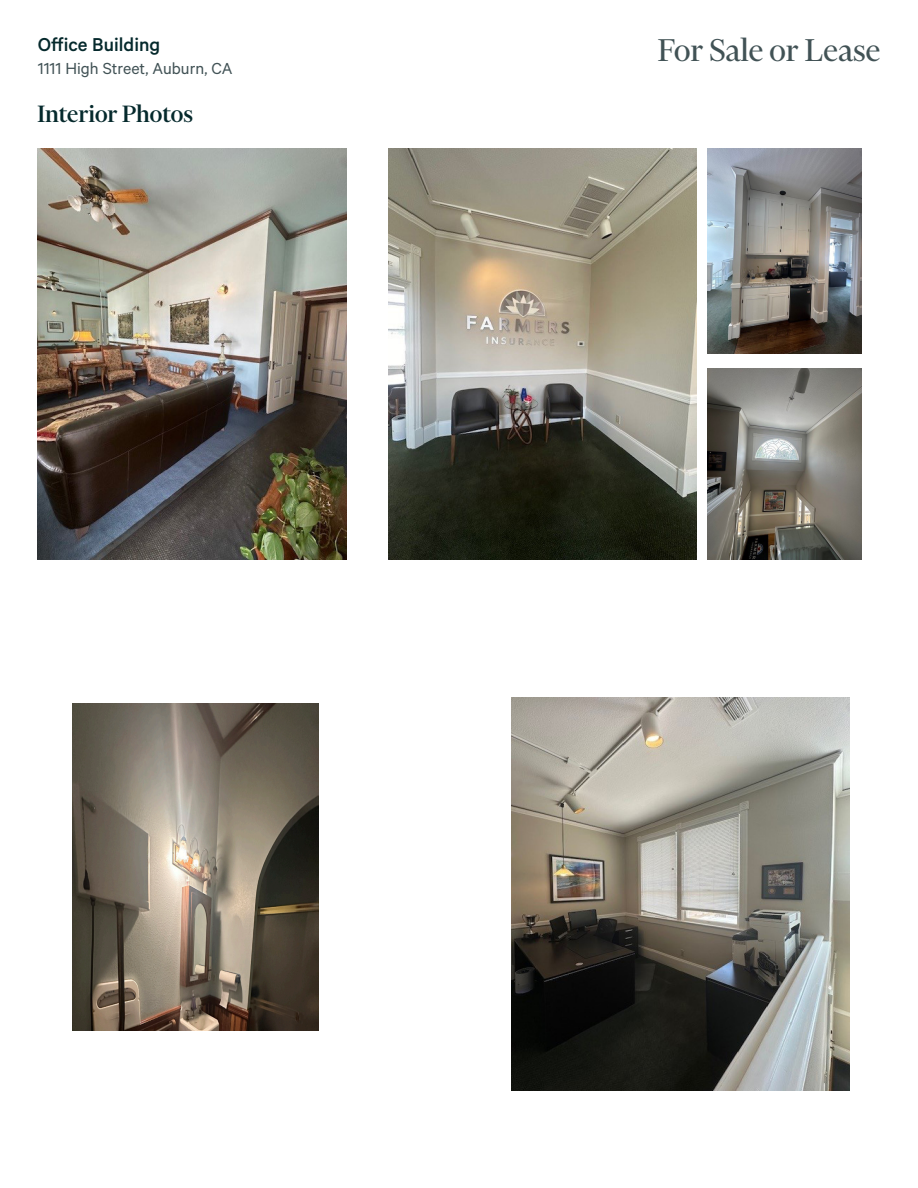
<style>
.page{position:relative;width:918px;height:1188px;background:#fff}
.page>*{position:absolute;margin:0;border:0;box-sizing:border-box;transform-origin:0 0}
.t1{font:36px "Financier Display";color:#415255}
.t2{font:500 27px "Financier Display";color:#05292c}
.t3{font:500 21px "Calibre";color:#05292c}
.t4{font:18px "Calibre";color:#415255}
</style>
<div class="page">
<img style="left:73px;top:703px;width:245px;height:327px">
<img style="left:512px;top:698px;width:337px;height:393px">
<img style="left:38px;top:148px;width:308px;height:411px">
<img style="left:388px;top:148px;width:308px;height:411px">
<img style="left:707px;top:368px;width:154px;height:191px">
<img style="left:707px;top:148px;width:154px;height:206px">
<p class="t3" style="left:38px;top:33px;width:124px">Office Building</p>
<p class="t4" style="left:38px;top:58px;width:196px">1111 High Street, Auburn, CA</p>
<h2 class="t2" style="left:37px;top:99px;width:157px">Interior Photos</h2>
<h1 class="t1" style="left:658px;top:32px;width:224px">For Sale or Lease</h1>
</div>
